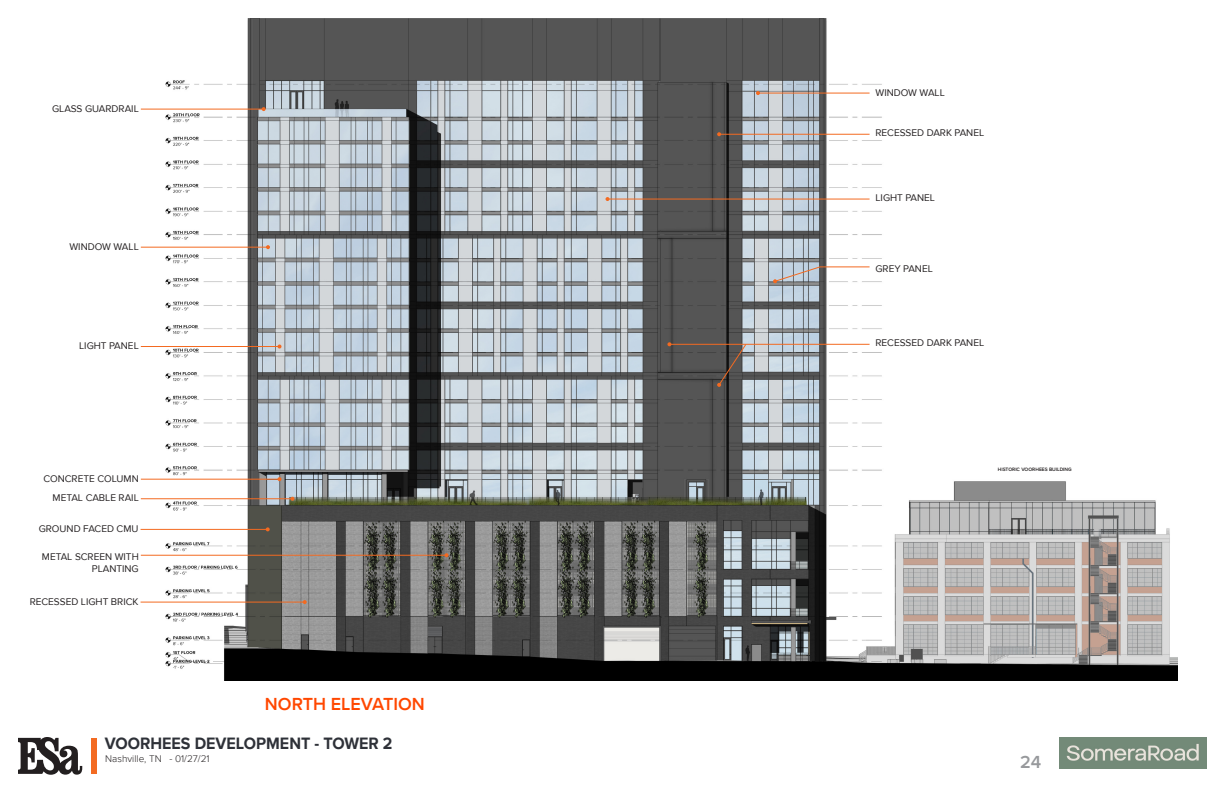
<style>
.page{position:relative;width:1224px;height:792px;background:#fff}
.page>*{position:absolute;margin:0;border:0;box-sizing:border-box;transform-origin:0 0}
.t1{font:600 18px "Proxima Nova";color:#ff4700}
.t2{font:600 18px "Proxima Nova";color:#97999c}
.t3{font:700 17px "Proxima Nova";color:#2e3138;scale:.95 1}
.t4{font:10px/12px "Proxima Nova";color:#231f20;text-align:right}
.t5{font:300 10px "Proxima Nova";color:#231f20}
.t6{font:600 5px "Proxima Nova";color:#231f20}
</style>
<div class="page">
<div style="left:91px;top:738px;width:6px;height:36px;background:#f36b22"></div>
<svg style="left:18px;top:737px;width:64px;height:38px"></svg>
<img style="left:1059px;top:737px;width:147px;height:31px">
<img style="left:166px;top:19px;width:1011px;height:661px">
<hr style="left:758px;top:93px;width:112px;height:1px;background:#f36a21">
<svg style="left:756px;top:91px;width:4px;height:4px"></svg>
<hr style="left:141px;top:109px;width:123px;height:1px;background:#f36a21">
<svg style="left:262px;top:107px;width:4px;height:4px"></svg>
<hr style="left:141px;top:247px;width:127px;height:1px;background:#f36a21">
<svg style="left:266px;top:245px;width:4px;height:4px"></svg>
<hr style="left:141px;top:346px;width:139px;height:1px;background:#f36a21">
<svg style="left:278px;top:345px;width:4px;height:4px"></svg>
<hr style="left:141px;top:498px;width:151px;height:1px;background:#f36a21">
<svg style="left:290px;top:497px;width:4px;height:4px"></svg>
<hr style="left:141px;top:479px;width:139px;height:1px;background:#f36a21">
<svg style="left:278px;top:477px;width:4px;height:4px"></svg>
<hr style="left:141px;top:555px;width:306px;height:1px;background:#f36a21">
<svg style="left:445px;top:553px;width:4px;height:4px"></svg>
<hr style="left:141px;top:529px;width:127px;height:1px;background:#f36a21">
<svg style="left:266px;top:527px;width:4px;height:4px"></svg>
<svg style="left:773px;top:266px;width:98px;height:17px"></svg>
<hr style="left:608px;top:199px;width:262px;height:1px;background:#f36a21">
<svg style="left:606px;top:197px;width:4px;height:4px"></svg>
<hr style="left:141px;top:602px;width:164px;height:1px;background:#f36a21">
<svg style="left:303px;top:600px;width:4px;height:4px"></svg>
<hr style="left:669px;top:344px;width:201px;height:1px;background:#f36a21">
<svg style="left:667px;top:342px;width:4px;height:4px"></svg>
<svg style="left:717px;top:343px;width:30px;height:44px"></svg>
<hr style="left:719px;top:134px;width:151px;height:1px;background:#f36a21">
<svg style="left:717px;top:132px;width:4px;height:4px"></svg>
<p class="t4" style="left:52px;top:102px;width:88px">GLASS GUARDRAIL</p>
<p class="t4" style="left:69px;top:240px;width:71px">WINDOW WALL</p>
<p class="t4" style="left:79px;top:339px;width:61px">LIGHT PANEL</p>
<p class="t4" style="left:43px;top:472px;width:97px">CONCRETE COLUMN</p>
<p class="t4" style="left:53px;top:492px;width:88px">METAL CABLE RAIL</p>
<p class="t4" style="left:39px;top:522px;width:101px">GROUND FACED CMU</p>
<p class="t4" style="left:42px;top:550px;width:98px">METAL SCREEN WITH<br>PLANTING</p>
<p class="t4" style="left:30px;top:595px;width:110px">RECESSED LIGHT BRICK</p>
<p class="t1" style="left:265px;top:691px;width:161px">NORTH ELEVATION</p>
<h2 class="t3" style="left:105px;top:731px;width:304px">VOORHEES DEVELOPMENT - TOWER 2</h2>
<p class="t5" style="left:105px;top:751px;width:106px">Nashville, TN - 01/27/21</p>
<p class="t4" style="left:876px;top:86px;width:71px">WINDOW WALL</p>
<p class="t4" style="left:876px;top:126px;width:110px">RECESSED DARK PANEL</p>
<p class="t4" style="left:876px;top:191px;width:61px">LIGHT PANEL</p>
<p class="t4" style="left:876px;top:262px;width:59px">GREY PANEL</p>
<p class="t4" style="left:876px;top:336px;width:110px">RECESSED DARK PANEL</p>
<p class="t6" style="left:998px;top:465px;width:75px">HISTORIC VOORHEES BUILDING</p>
<h1 class="t2" style="left:1020px;top:749px;width:23px">24</h1>
</div>
